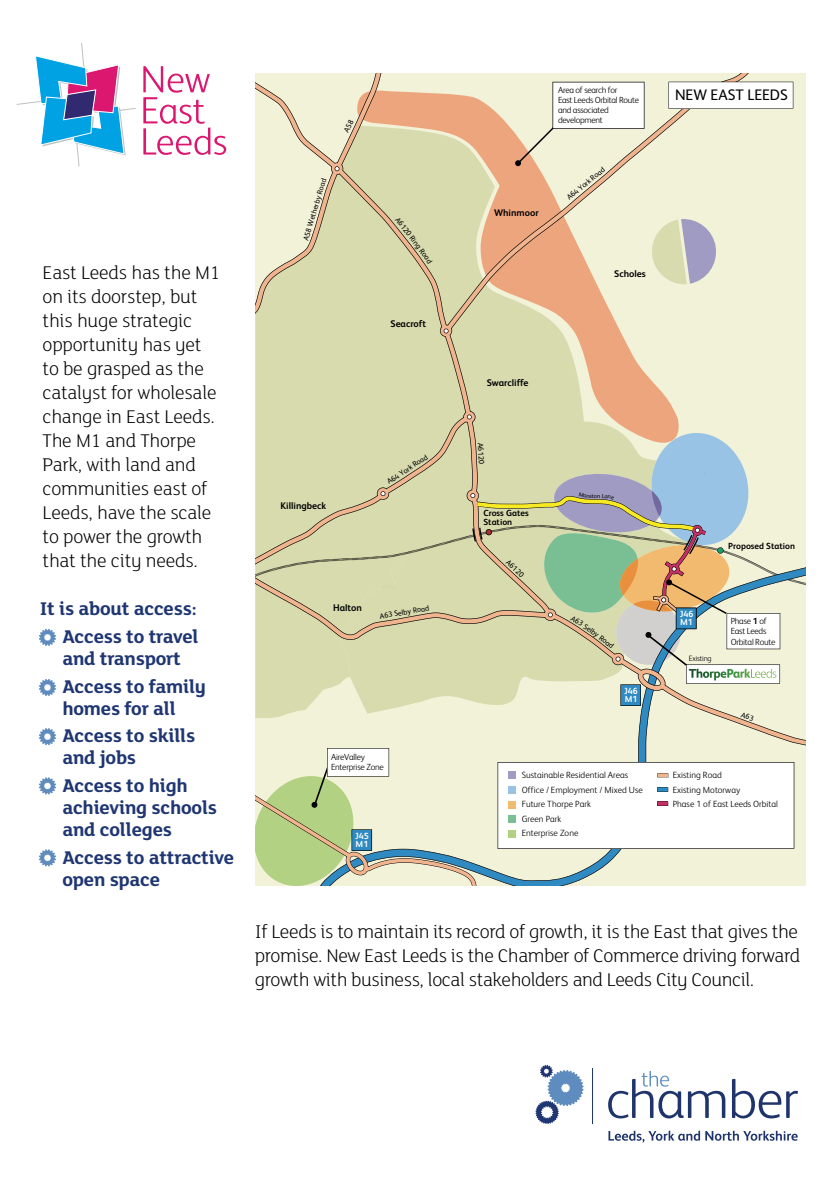
<style>
.page{position:relative;width:840px;height:1191px;background:#fff}
.page>*{position:absolute;margin:0;border:0;box-sizing:border-box;transform-origin:0 0}
.t1{font:300 20px/24px "FS Lola";letter-spacing:-.01em;color:#000}
.t2{font:700 20px/27.6px "FS Lola";letter-spacing:-.01em;color:#1f3672}
.t3{font:15.2px "FS Albert";color:#000}
.t4{font:700 9.6px "FS Albert";color:#000}
.t5{font:300 9px/14.4px "FS Albert";color:#000}
.t6{font:300 8.8px/9.8px "FS Albert";letter-spacing:-.03em;color:#000}
.t7{font:700 8.8px/8.8px "FS Albert";color:#000}
.t8{font:700 8.8px/7.8px "FS Albert";color:#fff}
.t9{font:300 7.8px "FS Albert";letter-spacing:-.025em;color:#000}
.t10{font:7.6px "FS Albert";color:#000}
.s1{font-weight:700}
</style>
<div class="page">
<svg style="left:320px;top:747px;width:485px;height:139px;background:#e2e7d3"></svg>
<svg style="left:255px;top:74px;width:550px;height:673px;background:#e8ddbd"></svg>
<svg style="left:515px;top:82px;width:129px;height:84px"></svg>
<svg style="left:668px;top:82px;width:124px;height:27px"></svg>
<svg style="left:334px;top:166px;width:5px;height:5px"></svg>
<svg style="left:497px;top:762px;width:296px;height:86px"></svg>
<svg style="left:255px;top:748px;width:221px;height:138px;background:#d3ddbc"></svg>
<svg style="left:649px;top:218px;width:68px;height:66px;background:#ccccc2"></svg>
<hr style="left:592px;top:1068px;width:1px;height:56px;background:#1f3672">
<svg style="left:535px;top:1064px;width:48px;height:60px"></svg>
<svg style="left:732px;top:1078px;width:65px;height:40px"></svg>
<svg style="left:608px;top:1071px;width:117px;height:47px"></svg>
<svg style="left:608px;top:1130px;width:91px;height:12px"></svg>
<svg style="left:705px;top:1130px;width:92px;height:10px"></svg>
<svg style="left:16px;top:43px;width:120px;height:124px"></svg>
<svg style="left:143px;top:66px;width:83px;height:89px"></svg>
<svg style="left:39px;top:728px;width:17px;height:17px"></svg>
<svg style="left:39px;top:679px;width:17px;height:17px"></svg>
<svg style="left:39px;top:629px;width:17px;height:17px"></svg>
<svg style="left:39px;top:777px;width:17px;height:17px"></svg>
<svg style="left:39px;top:849px;width:17px;height:17px"></svg>
<svg style="left:343px;top:119px;width:11px;height:14px"></svg>
<svg style="left:255px;top:308px;width:551px;height:413px;background:#d5d6b4"></svg>
<svg style="left:414px;top:244px;width:18px;height:20px"></svg>
<p class="t1" style="left:43px;top:261px;width:179px">East Leeds has the M1 on its doorstep, but this huge strategic opportunity has yet to be grasped as the catalyst for wholesale change in East Leeds.<br>The M1 and Thorpe<br>Park, with land and communities east of<br>Leeds, have the scale to power the growth that the city needs.</p>
<p class="t2" style="left:40px;top:596px;width:160px;text-align:right">It is about access:<br>Access to travel</p>
<p class="t2" style="left:62px;top:646px;width:145px">and transport<br>Access to family</p>
<p class="t2" style="left:62px;top:695px;width:134px">homes for all<br>Access to skills</p>
<p class="t2" style="left:62px;top:745px;width:127px">and jobs<br>Access to high</p>
<p class="t2" style="left:62px;top:797px;width:156px;line-height:22px">achieving schools and colleges</p>
<p class="t2" style="left:62px;top:847px;width:173px;line-height:22px">Access to attractive open space</p>
<p class="t10" style="left:301px;top:239px;width:66px;rotate:-73deg">A58 Wetherby Road</p>
<p class="t10" style="left:400px;top:215px;width:35px;rotate:52deg">A6120 Rin</p>
<p class="t4" style="left:390px;top:318px;width:37px">Seacroft</p>
<p class="t4" style="left:280px;top:500px;width:47px">Killingbeck</p>
<p class="t10" style="left:385px;top:479px;width:49px;rotate:-34deg">A64 York Road</p>
<p class="t4" style="left:333px;top:603px;width:30px">Halton</p>
<p class="t10" style="left:401px;top:608px;width:17px;rotate:-10deg">lby R</p>
<p class="t6" style="left:331px;top:751px;width:54px;line-height:10.6px">AireValley<br>Enterprise Zone</p>
<p class="t8" style="left:355px;top:832px;width:15px">J45<br>M1</p>
<p class="t4" style="left:494px;top:207px;width:46px">Whinmoor</p>
<p class="t6" style="left:558px;top:85px;width:82px">Area of search for<br>East Leeds Orbital Route and associated development</p>
<p class="t10" style="left:564px;top:195px;width:49px;rotate:-39deg">A64 York Road</p>
<p class="t4" style="left:614px;top:268px;width:33px">Scholes</p>
<p class="t3" style="left:674px;top:87px;width:114px">NEW EAST LEEDS</p>
<p class="t4" style="left:486px;top:377px;width:43px">Swarcliffe</p>
<p class="t10" style="left:484px;top:442px;width:23px;rotate:86deg">A6120</p>
<p class="t7" style="left:483px;top:508px;width:47px">Cross Gates<br>Station</p>
<p class="t10" style="left:509px;top:558px;width:23px;rotate:42deg">A6120</p>
<p class="t10" style="left:602px;top:633px;width:18px;rotate:38deg">Road</p>
<p class="t8" style="left:624px;top:687px;width:15px">J46<br>M1</p>
<p class="t7" style="left:727px;top:541px;width:68px">Proposed Station</p>
<p class="t8" style="left:679px;top:610px;width:15px">J46<br>M1</p>
<p class="t9" style="left:688px;top:654px;width:24px">Existing</p>
<p class="t6" style="left:730px;top:615px;width:46px;line-height:10.6px">Phase <span class="s1">1</span> of<br>East Leeds<br>Orbital Route</p>
<p class="t5" style="left:521px;top:768px;width:122px">Sustainable Residential Areas<br>Office / Employment / Mixed Use<br>Future Thorpe Park<br>Green Park<br>Enterprise Zone</p>
<p class="t5" style="left:672px;top:768px;width:107px">Existing Road<br>Existing Motorway<br>Phase 1 of East Leeds Orbital</p>
<p class="t1" style="left:255px;top:920px;width:546px;text-align:justify">If Leeds is to maintain its record of growth, it is the East that gives the promise. New East Leeds is the Chamber of Commerce driving forward growth with business, local stakeholders and Leeds City Council.</p>
</div>
